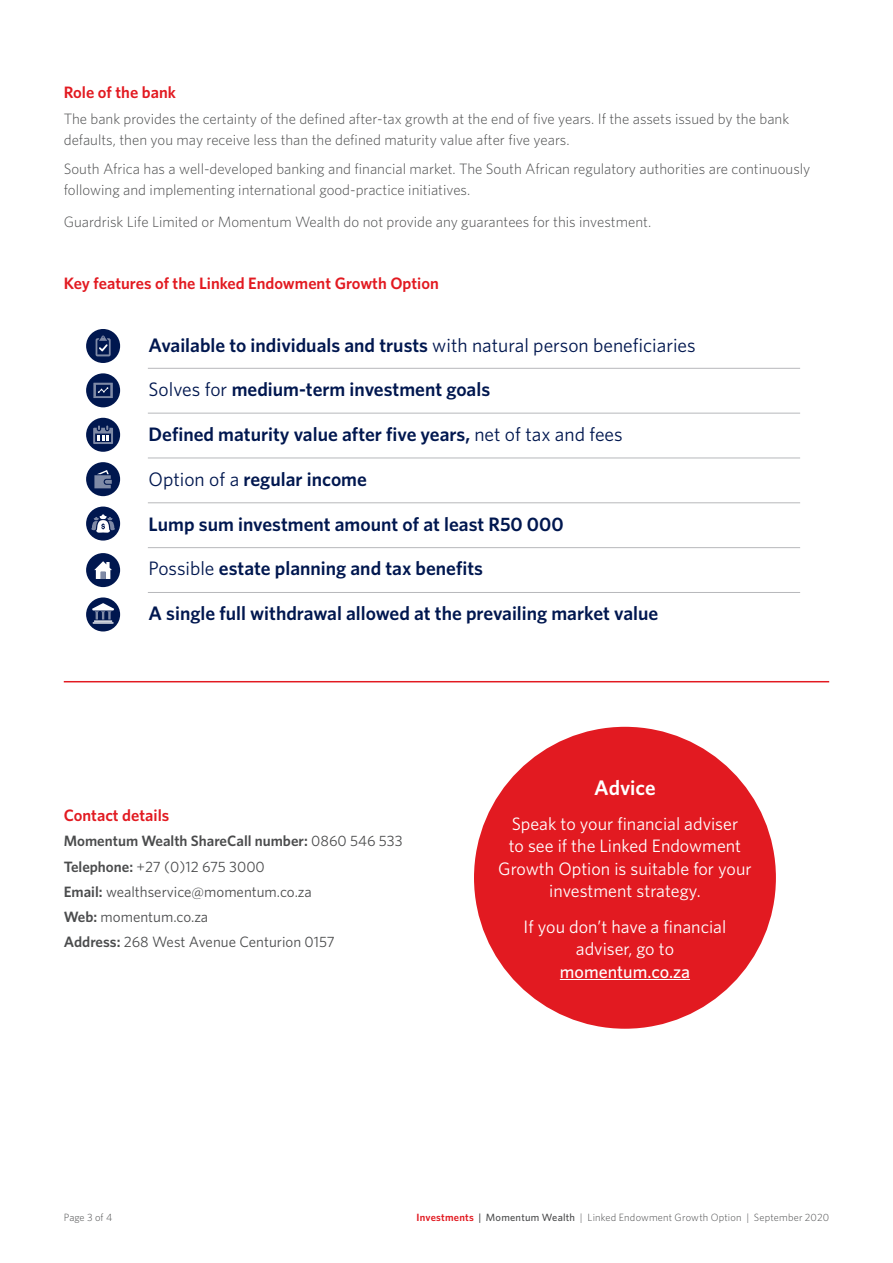
<style>
.page{position:relative;width:893px;height:1263px;background:#fff}
.page>*{position:absolute;margin:0;border:0;box-sizing:border-box;transform-origin:0 0}
.t1{font:600 21px "Whitney";color:#fff}
.t2{font:600 19.5px "Whitney";color:#00174f}
.t3{font:18px/22.5px "Whitney";color:#fff;text-align:center}
.t4{font:500 18px "Whitney";color:#fff}
.t5{font:600 16.5px "Whitney";color:#e21a21}
.t6{font:300 15px/21px "Whitney";color:#4b4c4d}
.t7{font:15px/25.2px "Whitney";color:#4b4c4d}
.t8{font:300 10.5px "Whitney";letter-spacing:.015em;color:#4b4c4d}
.s1{font-weight:400}
.s2{font-weight:600}
.s3{font-weight:600;color:#e21a21}
.s4{font-weight:500}
</style>
<div class="page">
<div style="left:474px;top:727px;width:302px;height:302px;background:#e21a21;border-radius:50%"></div>
<hr style="left:560px;top:979px;width:130px;height:1px;background:#fff">
<hr style="left:148px;top:368px;width:652px;height:1px;background:#b7b8bb">
<hr style="left:148px;top:413px;width:652px;height:1px;background:#b7b8bb">
<hr style="left:148px;top:458px;width:652px;height:1px;background:#b7b8bb">
<hr style="left:148px;top:547px;width:652px;height:1px;background:#b7b8bb">
<hr style="left:148px;top:502px;width:652px;height:1px;background:#b7b8bb">
<hr style="left:148px;top:592px;width:652px;height:1px;background:#b7b8bb">
<div style="left:86px;top:373px;width:34px;height:34px;background:#00174f;border-radius:50%"></div>
<div style="left:86px;top:418px;width:34px;height:34px;background:#00174f;border-radius:50%"></div>
<div style="left:86px;top:462px;width:34px;height:34px;background:#00174f;border-radius:50%"></div>
<div style="left:86px;top:553px;width:34px;height:34px;background:#00174f;border-radius:50%"></div>
<div style="left:86px;top:506px;width:34px;height:35px;background:#00174f;border-radius:50%"></div>
<div style="left:86px;top:597px;width:34px;height:34px;background:#00174f;border-radius:50%"></div>
<div style="left:86px;top:329px;width:34px;height:34px;background:#00174f;border-radius:50%"></div>
<svg style="left:96px;top:335px;width:15px;height:21px"></svg>
<svg style="left:93px;top:383px;width:20px;height:15px"></svg>
<svg style="left:93px;top:425px;width:20px;height:19px"></svg>
<svg style="left:94px;top:470px;width:18px;height:18px"></svg>
<svg style="left:91px;top:514px;width:24px;height:19px"></svg>
<svg style="left:94px;top:561px;width:18px;height:18px"></svg>
<svg style="left:92px;top:603px;width:22px;height:19px"></svg>
<hr style="left:93px;top:622px;width:21px;height:2px;background:#fff">
<hr style="left:64px;top:681px;width:765px;height:1px;background:#e21a21">
<p class="t5" style="left:64px;top:82px;width:114px">Role of the bank</p>
<p class="t6" style="left:64px;top:108px;width:727px">The bank provides the certainty of the defined after-tax growth at the end of five years. If the assets issued by the bank defaults, then you may receive less than the defined maturity value after five years.</p>
<p class="t6" style="left:64px;top:158px;width:748px">South Africa has a well-developed banking and financial market. The South African regulatory authorities are continuously following and implementing international good-practice initiatives.</p>
<p class="t6" style="left:64px;top:211px;width:589px">Guardrisk Life Limited or Momentum Wealth do not provide any guarantees for this investment.</p>
<p class="t5" style="left:64px;top:273px;width:377px">Key features of the Linked Endowment Growth Option</p>
<h2 class="t2" style="left:149px;top:333px;width:549px">Available to individuals and trusts <span class="s1">with natural person beneficiaries</span></h2>
<h2 class="t2" style="left:149px;top:378px;width:343px"><span class="s1">Solves for</span> medium-term investment goals</h2>
<h2 class="t2" style="left:149px;top:422px;width:476px">Defined maturity value after five years, <span class="s1">net of tax and fees</span></h2>
<h2 class="t2" style="left:149px;top:467px;width:220px"><span class="s1">Option of a</span> regular income</h2>
<h2 class="t2" style="left:149px;top:512px;width:417px">Lump sum investment amount of at least R50 000</h2>
<h2 class="t2" style="left:149px;top:557px;width:336px"><span class="s1">Possible</span> estate planning and tax benefits</h2>
<h2 class="t2" style="left:149px;top:601px;width:511px">A single full withdrawal allowed at the prevailing market value</h2>
<p class="t5" style="left:64px;top:805px;width:107px">Contact details</p>
<p class="t7" style="left:64px;top:828px;width:340px"><span class="s2">Momentum Wealth ShareCall number:</span> 0860 546 533<br><span class="s2">Telephone:</span> +27 (0)12 675 3000<br><span class="s2">Email:</span> wealthservice@momentum.co.za<br><span class="s2">Web:</span> momentum.co.za<br><span class="s2">Address:</span> 268 West Avenue Centurion 0157</p>
<h1 class="t1" style="left:594px;top:774px;width:63px">Advice</h1>
<p class="t3" style="left:498px;top:812px;width:255px">Speak to your financial adviser<br>to see if the Linked Endowment<br>Growth Option is suitable for your investment strategy.</p>
<p class="t3" style="left:524px;top:915px;width:204px">If you don’t have a financial adviser, go to</p>
<p class="t4" style="left:560px;top:960px;width:132px">momentum.co.za</p>
<p class="t8" style="left:64px;top:1211px;width:50px">Page 3 of 4</p>
<p class="t8" style="left:417px;top:1211px;width:414px"><span class="s3">Investments</span> <span class="s4">| Momentum Wealth</span> | Linked Endowment Growth Option | September 2020</p>
</div>
